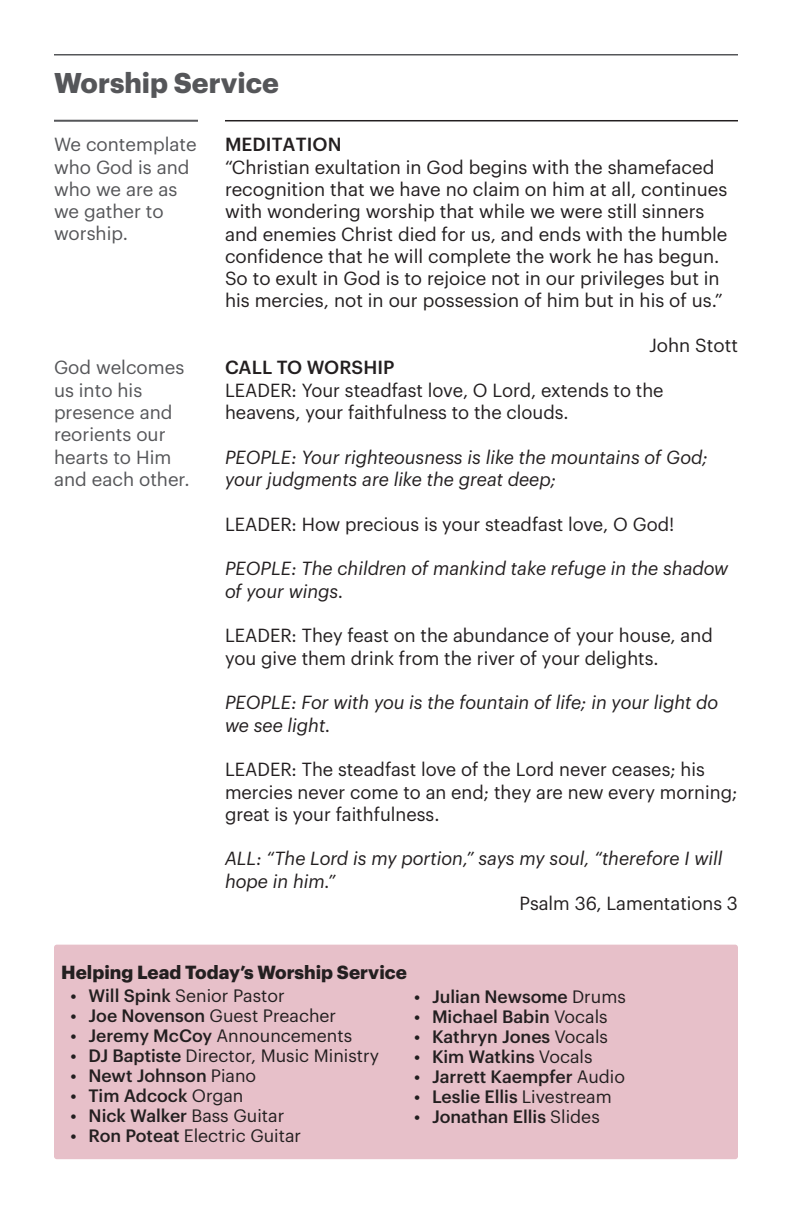
<style>
.page{position:relative;width:792px;height:1224px;background:#fff}
.page>*{position:absolute;margin:0;border:0;box-sizing:border-box;transform-origin:0 0}
.t1{font:700 28px "Graphik";color:#555659}
.t2{font:18.6px/22.4px "Graphik";color:#231f20}
.t3{font:italic 18.6px/22.4px "Graphik";color:#231f20}
.t4{font:18.6px/22.4px "Graphik";color:#555659}
.t5{font:700 18.6px "Graphik";color:#231f20}
.t6{font:500 18.6px "Graphik";letter-spacing:.005em;color:#231f20}
.t7{font:500 17.6px "Graphik";color:#231f20}
.t8{font:17.6px "Graphik";color:#231f20}
.s1{font-weight:500}
.s2{font-weight:400}
</style>
<div class="page">
<hr style="left:54px;top:120px;width:144px;height:2px;background:#555659">
<hr style="left:225px;top:120px;width:513px;height:1px;background:#231f20">
<hr style="left:54px;top:54px;width:684px;height:2px;background:#555659">
<div style="left:54px;top:945px;width:684px;height:214px;background:#e7c0c9;border-radius:3px"></div>
<p class="t1" style="left:54px;top:61px;width:226px">Worship Service</p>
<p class="t4" style="left:54px;top:132px;width:144px">We contemplate who God is and who we are as we gather to worship.</p>
<p class="t4" style="left:54px;top:355px;width:132px">God welcomes us into his presence and reorients our hearts to Him</p>
<p class="t4" style="left:54px;top:466px;width:137px">and each other.</p>
<p class="t6" style="left:225px;top:130px;width:118px">MEDITATION</p>
<p class="t2" style="left:225px;top:154px;width:504px">“Christian exultation in God begins with the shamefaced recognition that we have no claim on him at all, continues with wondering worship that while we were still sinners and enemies Christ died for us, and ends with the humble confidence that he will complete the work he has begun.<br>So to exult in God is to rejoice not in our privileges but in his mercies, not in our possession of him but in his of us.”</p>
<p class="t2" style="left:649px;top:333px;width:90px">John Stott</p>
<p class="t6" style="left:225px;top:354px;width:171px">CALL TO WORSHIP</p>
<p class="t2" style="left:225px;top:377px;width:440px">LEADER: Your steadfast love, O Lord, extends to the heavens, your faithfulness to the clouds.</p>
<p class="t3" style="left:225px;top:444px;width:484px">PEOPLE: Your righteousness is like the mountains of God; your judgments are like the great deep;</p>
<p class="t2" style="left:225px;top:511px;width:451px">LEADER: How precious is your steadfast love, O God!</p>
<p class="t3" style="left:225px;top:556px;width:505px">PEOPLE: The children of mankind take refuge in the shadow of your wings.</p>
<p class="t2" style="left:225px;top:623px;width:489px">LEADER: They feast on the abundance of your house, and you give them drink from the river of your delights.</p>
<p class="t3" style="left:225px;top:690px;width:495px">PEOPLE: For with you is the fountain of life; in your light do we see light.</p>
<p class="t2" style="left:225px;top:757px;width:514px">LEADER: The steadfast love of the Lord never ceases; his mercies never come to an end; they are new every morning; great is your faithfulness.</p>
<p class="t3" style="left:225px;top:846px;width:499px">ALL: “The Lord is my portion,” says my soul, “therefore I will hope in him.”</p>
<p class="t2" style="left:519px;top:891px;width:220px">Psalm 36, Lamentations 3</p>
<p class="t5" style="left:61px;top:958px;width:347px">Helping Lead Today’s Worship Service</p>
<p class="t8" style="left:71px;top:983px;width:216px"><span class="s1">• Will Spink</span> Senior Pastor</p>
<p class="t8" style="left:71px;top:1003px;width:267px"><span class="s1">• Joe Novenson</span> Guest Preacher</p>
<p class="t8" style="left:71px;top:1023px;width:283px"><span class="s1">• Jeremy McCoy</span> Announcements</p>
<p class="t8" style="left:71px;top:1043px;width:310px"><span class="s1">• DJ Baptiste</span> Director, Music Ministry</p>
<p class="t7" style="left:71px;top:1062px;width:187px">• Newt Johnson <span class="s2">Piano</span></p>
<p class="t7" style="left:71px;top:1082px;width:174px">• Tim Adcock <span class="s2">Organ</span></p>
<p class="t7" style="left:71px;top:1102px;width:215px">• Nick Walker <span class="s2">Bass Guitar</span></p>
<p class="t8" style="left:71px;top:1123px;width:232px"><span class="s1">• Ron Poteat</span> Electric Guitar</p>
<p class="t7" style="left:414px;top:984px;width:213px">• Julian Newsome <span class="s2">Drums</span></p>
<p class="t7" style="left:414px;top:1004px;width:195px">• Michael Babin <span class="s2">Vocals</span></p>
<p class="t7" style="left:414px;top:1024px;width:196px">• Kathryn Jones <span class="s2">Vocals</span></p>
<p class="t7" style="left:414px;top:1044px;width:180px">• Kim Watkins <span class="s2">Vocals</span></p>
<p class="t7" style="left:414px;top:1064px;width:213px">• Jarrett Kaempfer <span class="s2">Audio</span></p>
<p class="t7" style="left:414px;top:1084px;width:199px">• Leslie Ellis <span class="s2">Livestream</span></p>
<p class="t7" style="left:414px;top:1104px;width:187px">• Jonathan Ellis <span class="s2">Slides</span></p>
</div>
